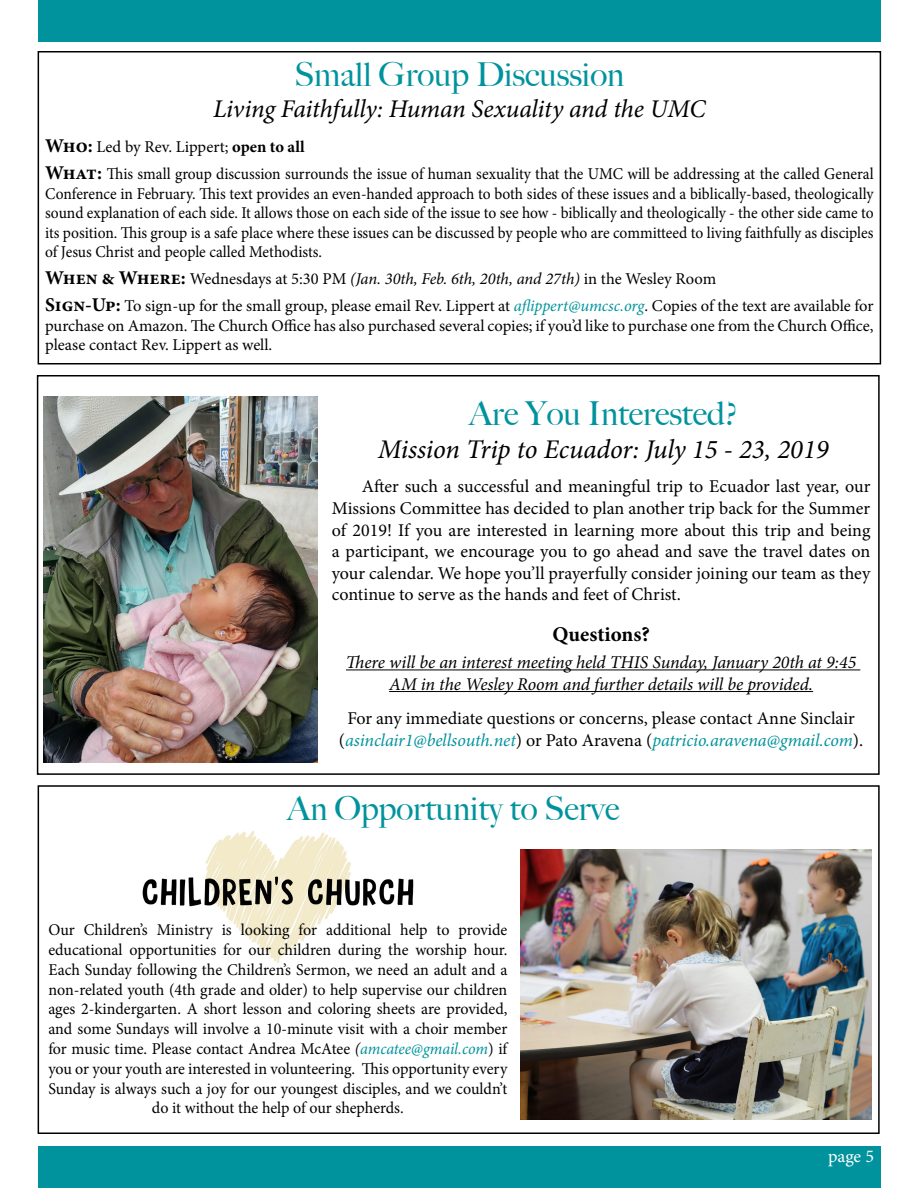
<style>
.page{position:relative;width:918px;height:1188px;background:#fff}
.page>*{position:absolute;margin:0;border:0;box-sizing:border-box;transform-origin:0 0}
.t1{font:500 33px "Big Caslon";color:#00939d}
.t2{font:italic 27px "Minion Pro";letter-spacing:-.005em;color:#000}
.t3{font:italic 25.5px "Minion Pro";letter-spacing:-.01em;color:#000}
.t4{font:700 21px "Minion Pro";color:#000}
.t5{font:18px/21.6px "Minion Pro";color:#000;text-align:justify}
.t6{font:italic 18px/21.6px "Minion Pro";letter-spacing:-.005em;color:#000;text-align:center}
.t7{font:18px "Minion Pro";color:#fff}
.t8{font:16.5px/19.8px "Minion Pro";color:#000}
.t9{font:16.5px/19.5px "Minion Pro";color:#000;text-align:justify;scale:.94 1}
.s1{font-weight:700;font-size:19.5px}
.s2{font-weight:700}
.s3{font-style:italic}
.s4{font-style:italic;color:#00939d}
</style>
<div class="page">
<div style="left:38px;top:1146px;width:842px;height:42px;background:#00939d"></div>
<div style="left:38px;top:0;width:842px;height:42px;background:#00939d"></div>
<img style="left:142px;top:831px;width:272px;height:132px">
<img style="left:44px;top:397px;width:274px;height:366px">
<hr style="left:346px;top:669px;width:514px;height:1px;background:#000">
<hr style="left:389px;top:691px;width:424px;height:1px;background:#000">
<div style="left:37px;top:375px;width:843px;height:400px;border:2px solid #000"></div>
<div style="left:38px;top:785px;width:842px;height:349px;border:2px solid #000"></div>
<img style="left:521px;top:850px;width:350px;height:270px">
<div style="left:38px;top:51px;width:843px;height:313px;border:2px solid #000"></div>
<h1 class="t1" style="left:294px;top:55px;width:332px">Small Group Discussion</h1>
<h3 class="t3" style="left:213px;top:91px;width:494px">Living Faithfully: Human Sexuality and the UMC</h3>
<p class="t8" style="left:45px;top:134px;width:830px;line-height:27px"><span class="s1">Who:</span> Led by Rev. Lippert; <span class="s2">open to all<br></span><span class="s1">What:</span> This small group discussion surrounds the issue of human sexuality that the UMC will be addressing at the called General</p>
<p class="t9" style="left:45px;top:184px;width:883px">Conference in February. This text provides an even-handed approach to both sides of these issues and a biblically-based, theologically sound explanation of each side. It allows those on each side of the issue to see how - biblically and theologically - the other side came to its position. This group is a safe place where these issues can be discussed by people who are committeed to living faithfully as disciples of Jesus Christ and people called Methodists.</p>
<p class="t8" style="left:45px;top:266px;width:830px;line-height:27px"><span class="s1">When &amp; Where:</span> Wednesdays at 5:30 PM <span class="s3">(Jan. 30th, Feb. 6th, 20th, and 27th)</span> in the Wesley Room<br><span class="s1">Sign-Up:</span> To sign-up for the small group, please email Rev. Lippert at <span class="s4">aflippert@umcsc.org</span>. Copies of the text are available for</p>
<p class="t8" style="left:45px;top:316px;width:830px">purchase on Amazon. The Church Office has also purchased several copies; if you’d like to purchase one from the Church Office, please contact Rev. Lippert as well.</p>
<h1 class="t1" style="left:469px;top:394px;width:270px">Are You Interested?</h1>
<h2 class="t2" style="left:378px;top:431px;width:452px">Mission Trip to Ecuador: July 15 - 23, 2019</h2>
<p class="t5" style="left:332px;top:476px;width:540px;text-indent:30px">After such a successful and meaningful trip to Ecuador last year, our Missions Committee has decided to plan another trip back for the Summer of 2019! If you are interested in learning more about this trip and being a participant, we encourage you to go ahead and save the travel dates on your calendar. We hope you’ll prayerfully consider joining our team as they continue to serve as the hands and feet of Christ.</p>
<p class="t4" style="left:552px;top:619px;width:99px">Questions?</p>
<p class="t6" style="left:346px;top:652px;width:512px">There will be an interest meeting held THIS Sunday, January 20th at 9:45<br>AM in the Wesley Room and further details will be provided.</p>
<p class="t5" style="left:339px;top:707px;width:526px;text-align:center">For any immediate questions or concerns, please contact Anne Sinclair (<span class="s4">asinclair1@bellsouth.net</span>) or Pato Aravena (<span class="s4">patricio.aravena@gmail.com</span>).</p>
<h1 class="t1" style="left:287px;top:789px;width:334px">An Opportunity to Serve</h1>
<p class="t8" style="left:48px;top:920px;width:462px;text-align:center">Our Children’s Ministry is looking for additional help to provide educational opportunities for our children during the worship hour.<br>Each Sunday following the Children’s Sermon, we need an adult and a non-related youth (4th grade and older) to help supervise our children ages 2-kindergarten. A short lesson and coloring sheets are provided, and some Sundays will involve a 10-minute visit with a choir member for music time. Please contact Andrea McAtee <span class="s3">(</span><span class="s4">amcatee@gmail.com</span>) if you or your youth are interested in volunteering. This opportunity every Sunday is always such a joy for our youngest disciples, and we couldn’t do it without the help of our shepherds.</p>
<p class="t7" style="left:828px;top:1145px;width:47px">page 5</p>
</div>
